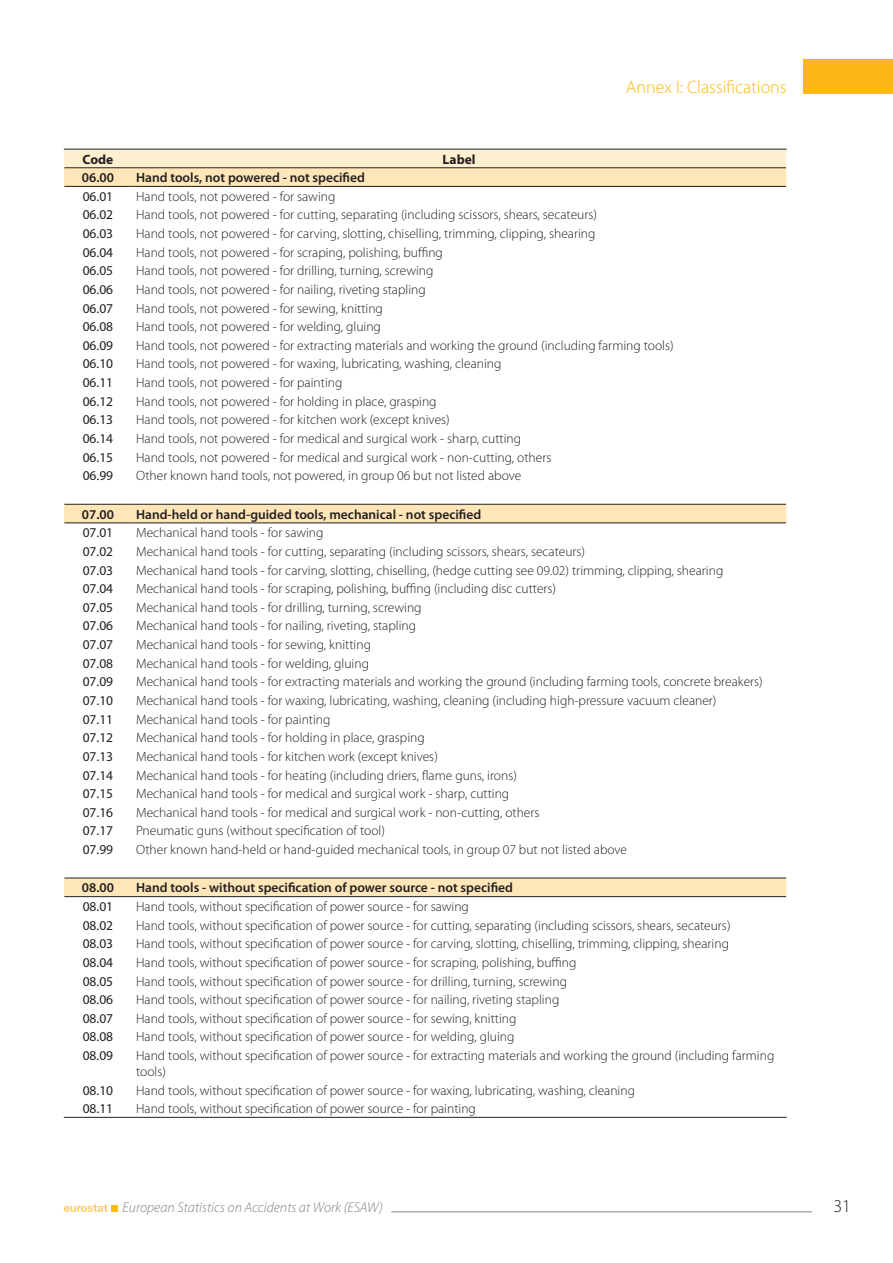
<style>
.page{position:relative;width:893px;height:1263px;background:#fff}
.page>*{position:absolute;margin:0;border:0;box-sizing:border-box;transform-origin:0 0}
.t1{font:300 18px "Myriad Pro";color:#fcb814}
.t2{font:300 18px "Myriad Pro";color:#231f20}
.t3{font:italic 300 14.25px "Myriad Pro";color:#808285}
.t4{font:300 13.5px/15.8px "Myriad Pro";color:#231f20}
.t5{font:13.5px "Myriad Pro";color:#231f20}
.t6{font:600 13.5px "Myriad Pro";color:#231f20}
.t7{font:700 13.5px "Myriad Pro";color:#231f20}
</style>
<div class="page">
<div style="left:804px;top:60px;width:89px;height:34px;background:#fcb814"></div>
<svg style="left:64px;top:1204px;width:43px;height:8px"></svg>
<div style="left:111px;top:1206px;width:7px;height:6px;background:#fcb814"></div>
<hr style="left:391px;top:1211px;width:421px;height:1px;background:#808285">
<div style="left:64px;top:150px;width:722px;height:17px;background:#feefd0"></div>
<svg style="left:64px;top:168px;width:722px;height:728px"></svg>
<hr style="left:64px;top:149px;width:68px;height:1px;background:#231f20">
<hr style="left:132px;top:149px;width:655px;height:1px;background:#231f20">
<hr style="left:64px;top:167px;width:68px;height:1px;background:#231f20">
<hr style="left:132px;top:167px;width:654px;height:1px;background:#231f20">
<hr style="left:64px;top:186px;width:68px;height:1px;background:#231f20">
<hr style="left:132px;top:186px;width:654px;height:1px;background:#231f20">
<hr style="left:64px;top:504px;width:68px;height:1px;background:#231f20">
<hr style="left:132px;top:504px;width:654px;height:1px;background:#231f20">
<hr style="left:64px;top:523px;width:68px;height:1px;background:#231f20">
<hr style="left:132px;top:523px;width:654px;height:1px;background:#231f20">
<hr style="left:64px;top:878px;width:68px;height:1px;background:#231f20">
<hr style="left:132px;top:878px;width:654px;height:1px;background:#231f20">
<hr style="left:64px;top:896px;width:68px;height:1px;background:#231f20">
<hr style="left:132px;top:896px;width:654px;height:1px;background:#231f20">
<hr style="left:64px;top:1117px;width:68px;height:1px;background:#231f20">
<hr style="left:132px;top:1117px;width:655px;height:1px;background:#231f20">
<h1 class="t1" style="left:626px;top:77px;width:162px">Annex I: Classifications</h1>
<p class="t7" style="left:83px;top:151px;width:32px">Code</p>
<p class="t7" style="left:443px;top:151px;width:34px">Label</p>
<p class="t6" style="left:82px;top:170px;width:34px">06.00</p>
<p class="t6" style="left:136px;top:170px;width:230px">Hand tools, not powered - not specified</p>
<p class="t5" style="left:83px;top:189px;width:32px">06.01</p>
<p class="t4" style="left:136px;top:189px;width:201px">Hand tools, not powered - for sawing</p>
<p class="t5" style="left:83px;top:207px;width:32px">06.02</p>
<p class="t4" style="left:136px;top:207px;width:462px">Hand tools, not powered - for cutting, separating (including scissors, shears, secateurs)</p>
<p class="t5" style="left:83px;top:226px;width:32px">06.03</p>
<p class="t4" style="left:136px;top:226px;width:461px">Hand tools, not powered - for carving, slotting, chiselling, trimming, clipping, shearing</p>
<p class="t5" style="left:83px;top:245px;width:32px">06.04</p>
<p class="t4" style="left:136px;top:244px;width:308px">Hand tools, not powered - for scraping, polishing, buffing</p>
<p class="t5" style="left:83px;top:263px;width:32px">06.05</p>
<p class="t4" style="left:136px;top:263px;width:299px">Hand tools, not powered - for drilling, turning, screwing</p>
<p class="t5" style="left:83px;top:282px;width:32px">06.06</p>
<p class="t4" style="left:136px;top:282px;width:291px">Hand tools, not powered - for nailing, riveting stapling</p>
<p class="t5" style="left:83px;top:301px;width:32px">06.07</p>
<p class="t4" style="left:136px;top:300px;width:248px">Hand tools, not powered - for sewing, knitting</p>
<p class="t5" style="left:83px;top:319px;width:32px">06.08</p>
<p class="t4" style="left:136px;top:319px;width:246px">Hand tools, not powered - for welding, gluing</p>
<p class="t5" style="left:83px;top:338px;width:32px">06.09</p>
<p class="t4" style="left:136px;top:338px;width:539px">Hand tools, not powered - for extracting materials and working the ground (including farming tools)</p>
<p class="t5" style="left:83px;top:357px;width:32px">06.10</p>
<p class="t4" style="left:136px;top:356px;width:367px">Hand tools, not powered - for waxing, lubricating, washing, cleaning</p>
<p class="t5" style="left:83px;top:375px;width:32px">06.11</p>
<p class="t4" style="left:136px;top:375px;width:208px">Hand tools, not powered - for painting</p>
<p class="t5" style="left:83px;top:394px;width:32px">06.12</p>
<p class="t4" style="left:136px;top:394px;width:302px">Hand tools, not powered - for holding in place, grasping</p>
<p class="t5" style="left:83px;top:412px;width:32px">06.13</p>
<p class="t4" style="left:136px;top:412px;width:315px">Hand tools, not powered - for kitchen work (except knives)</p>
<p class="t5" style="left:83px;top:431px;width:32px">06.14</p>
<p class="t4" style="left:136px;top:431px;width:387px">Hand tools, not powered - for medical and surgical work - sharp, cutting</p>
<p class="t5" style="left:83px;top:450px;width:32px">06.15</p>
<p class="t4" style="left:136px;top:449px;width:417px">Hand tools, not powered - for medical and surgical work - non-cutting, others</p>
<p class="t5" style="left:83px;top:468px;width:32px">06.99</p>
<p class="t4" style="left:136px;top:468px;width:387px">Other known hand tools, not powered, in group 06 but not listed above</p>
<p class="t6" style="left:82px;top:507px;width:34px">07.00</p>
<p class="t6" style="left:136px;top:507px;width:347px">Hand-held or hand-guided tools, mechanical - not specified</p>
<p class="t5" style="left:83px;top:525px;width:32px">07.01</p>
<p class="t4" style="left:136px;top:525px;width:189px">Mechanical hand tools - for sawing</p>
<p class="t5" style="left:83px;top:544px;width:32px">07.02</p>
<p class="t4" style="left:136px;top:544px;width:451px">Mechanical hand tools - for cutting, separating (including scissors, shears, secateurs)</p>
<p class="t5" style="left:83px;top:563px;width:32px">07.03</p>
<p class="t4" style="left:136px;top:562px;width:589px">Mechanical hand tools - for carving, slotting, chiselling, (hedge cutting see 09.02) trimming, clipping, shearing</p>
<p class="t5" style="left:83px;top:581px;width:32px">07.04</p>
<p class="t4" style="left:136px;top:581px;width:422px">Mechanical hand tools - for scraping, polishing, buffing (including disc cutters)</p>
<p class="t5" style="left:83px;top:600px;width:32px">07.05</p>
<p class="t4" style="left:136px;top:600px;width:287px">Mechanical hand tools - for drilling, turning, screwing</p>
<p class="t5" style="left:83px;top:618px;width:32px">07.06</p>
<p class="t4" style="left:136px;top:618px;width:281px">Mechanical hand tools - for nailing, riveting, stapling</p>
<p class="t5" style="left:83px;top:637px;width:32px">07.07</p>
<p class="t4" style="left:136px;top:637px;width:236px">Mechanical hand tools - for sewing, knitting</p>
<p class="t5" style="left:83px;top:656px;width:32px">07.08</p>
<p class="t4" style="left:136px;top:655px;width:234px">Mechanical hand tools - for welding, gluing</p>
<p class="t5" style="left:83px;top:674px;width:32px">07.09</p>
<p class="t4" style="left:136px;top:674px;width:628px">Mechanical hand tools - for extracting materials and working the ground (including farming tools, concrete breakers)</p>
<p class="t5" style="left:83px;top:693px;width:32px">07.10</p>
<p class="t4" style="left:136px;top:693px;width:582px">Mechanical hand tools - for waxing, lubricating, washing, cleaning (including high-pressure vacuum cleaner)</p>
<p class="t5" style="left:83px;top:712px;width:32px">07.11</p>
<p class="t4" style="left:136px;top:711px;width:196px">Mechanical hand tools - for painting</p>
<p class="t5" style="left:83px;top:730px;width:32px">07.12</p>
<p class="t4" style="left:136px;top:730px;width:290px">Mechanical hand tools - for holding in place, grasping</p>
<p class="t5" style="left:83px;top:749px;width:32px">07.13</p>
<p class="t4" style="left:136px;top:749px;width:303px">Mechanical hand tools - for kitchen work (except knives)</p>
<p class="t5" style="left:83px;top:768px;width:32px">07.14</p>
<p class="t4" style="left:136px;top:767px;width:382px">Mechanical hand tools - for heating (including driers, flame guns, irons)</p>
<p class="t5" style="left:83px;top:786px;width:32px">07.15</p>
<p class="t4" style="left:136px;top:786px;width:375px">Mechanical hand tools - for medical and surgical work - sharp, cutting</p>
<p class="t5" style="left:83px;top:805px;width:32px">07.16</p>
<p class="t4" style="left:136px;top:805px;width:405px">Mechanical hand tools - for medical and surgical work - non-cutting, others</p>
<p class="t5" style="left:83px;top:823px;width:32px">07.17</p>
<p class="t4" style="left:136px;top:823px;width:250px">Pneumatic guns (without specification of tool)</p>
<p class="t5" style="left:83px;top:842px;width:32px">07.99</p>
<p class="t4" style="left:136px;top:842px;width:493px">Other known hand-held or hand-guided mechanical tools, in group 07 but not listed above</p>
<p class="t6" style="left:82px;top:880px;width:34px">08.00</p>
<p class="t6" style="left:136px;top:880px;width:378px">Hand tools - without specification of power source - not specified</p>
<p class="t5" style="left:83px;top:899px;width:32px">08.01</p>
<p class="t4" style="left:136px;top:899px;width:334px">Hand tools, without specification of power source - for sawing</p>
<p class="t5" style="left:83px;top:918px;width:32px">08.02</p>
<p class="t4" style="left:136px;top:917px;width:596px">Hand tools, without specification of power source - for cutting, separating (including scissors, shears, secateurs)</p>
<p class="t5" style="left:83px;top:936px;width:32px">08.03</p>
<p class="t4" style="left:136px;top:936px;width:594px">Hand tools, without specification of power source - for carving, slotting, chiselling, trimming, clipping, shearing</p>
<p class="t5" style="left:83px;top:955px;width:32px">08.04</p>
<p class="t4" style="left:136px;top:955px;width:442px">Hand tools, without specification of power source - for scraping, polishing, buffing</p>
<p class="t5" style="left:83px;top:974px;width:32px">08.05</p>
<p class="t4" style="left:136px;top:973px;width:432px">Hand tools, without specification of power source - for drilling, turning, screwing</p>
<p class="t5" style="left:83px;top:992px;width:32px">08.06</p>
<p class="t4" style="left:136px;top:992px;width:425px">Hand tools, without specification of power source - for nailing, riveting stapling</p>
<p class="t5" style="left:83px;top:1011px;width:32px">08.07</p>
<p class="t4" style="left:136px;top:1011px;width:382px">Hand tools, without specification of power source - for sewing, knitting</p>
<p class="t5" style="left:83px;top:1029px;width:32px">08.08</p>
<p class="t4" style="left:136px;top:1029px;width:380px">Hand tools, without specification of power source - for welding, gluing</p>
<p class="t5" style="left:83px;top:1048px;width:32px">08.09</p>
<p class="t4" style="left:136px;top:1048px;width:640px">Hand tools, without specification of power source - for extracting materials and working the ground (including farming tools)</p>
<p class="t5" style="left:83px;top:1082px;width:32px">08.10</p>
<p class="t4" style="left:136px;top:1082px;width:500px">Hand tools, without specification of power source - for waxing, lubricating, washing, cleaning</p>
<p class="t5" style="left:83px;top:1101px;width:32px">08.11</p>
<p class="t4" style="left:136px;top:1101px;width:341px">Hand tools, without specification of power source - for painting</p>
<p class="t3" style="left:123px;top:1200px;width:262px">European Statistics on Accidents at Work (ESAW)</p>
<h1 class="t2" style="left:833px;top:1196px;width:19px">31</h1>
</div>
